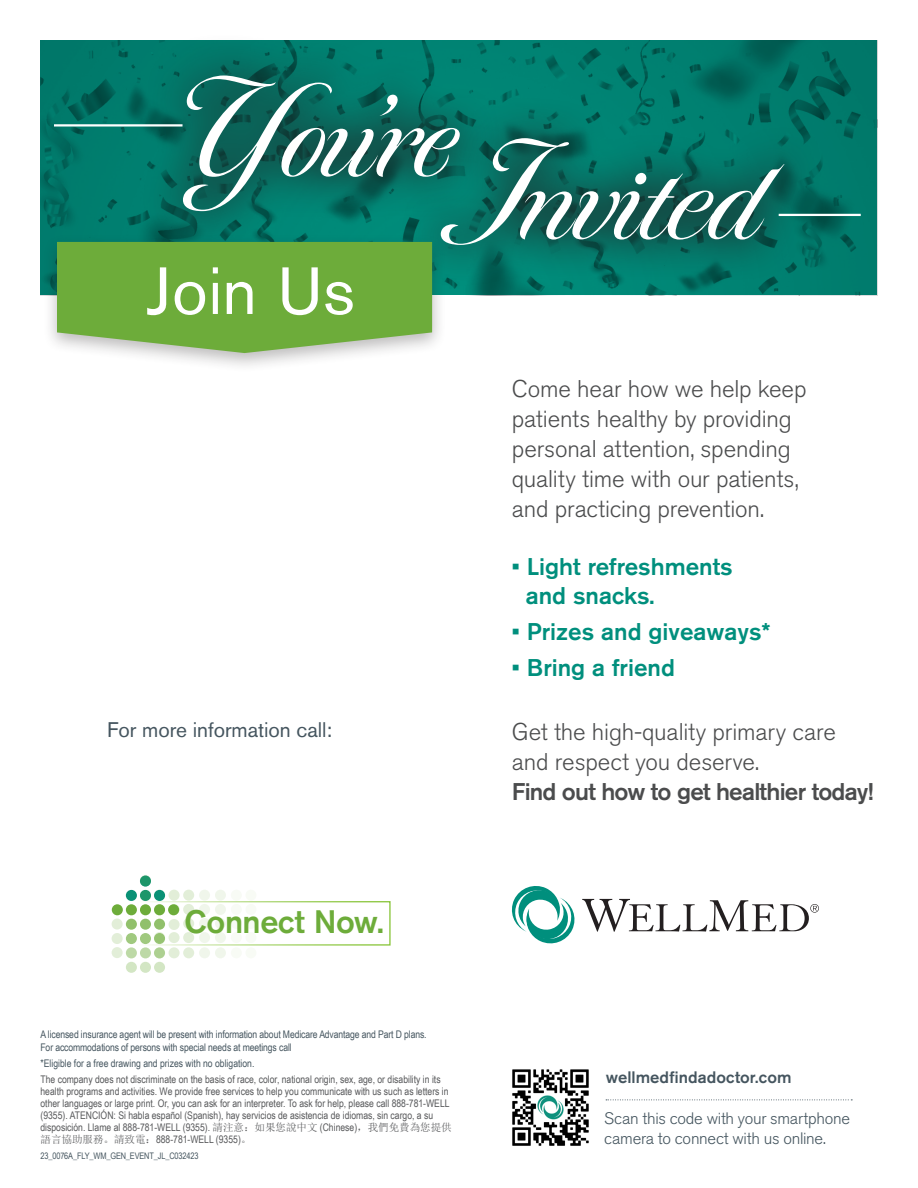
<style>
.page{position:relative;width:918px;height:1188px;background:#fff}
.page>*{position:absolute;margin:0;border:0;box-sizing:border-box;transform-origin:0 0}
.t1{font:66px "Akzidenz Grotesk Pro";letter-spacing:.01em;color:#fff}
.t2{font:500 32.25px "Akzidenz Grotesk Pro";letter-spacing:-.01em;color:#6dac3a}
.t3{font:300 24px/30px "Akzidenz Grotesk Pro";letter-spacing:-.005em;color:#4b4c4d}
.t4{font:500 24px "Akzidenz Grotesk Pro";color:#008f7d}
.t5{font:500 24px "Akzidenz Grotesk Pro";letter-spacing:-.035em;color:#4b4c4d}
.t6{font:21px "Akzidenz Grotesk Pro";color:#45555f}
.t7{font:300 16.5px/19.8px "Akzidenz Grotesk Pro";letter-spacing:-.015em;color:#45555f}
.t8{font:500 16.5px "Akzidenz Grotesk Pro";letter-spacing:.005em;color:#45555f}
.t9{font:10.5px/12.1px "Arial Narrow";color:#57585a}
.t10{font:10.5px/13.5px "Arial Narrow";letter-spacing:-.01em;color:#45555f}
.t11{font:9px "Arial Narrow";letter-spacing:-.015em;color:#45555f}
.s1{color:#45555f}
.s2{font-family:"N Sim Sun"}
</style>
<div class="page">
<svg style="left:40px;top:40px;width:838px;height:255px;background:#017769"></svg>
<img style="left:512px;top:1069px;width:77px;height:77px">
<svg style="left:606px;top:1100px;width:246px;height:1px"></svg>
<svg style="left:512px;top:886px;width:307px;height:57px"></svg>
<div style="left:137px;top:901px;width:254px;height:45px;border:1px solid #8bc63e"></div>
<div style="left:183px;top:904px;width:11px;height:11px;background:#e2eed8;border-radius:50%"></div>
<div style="left:199px;top:904px;width:11px;height:11px;background:#f0f6eb;border-radius:50%"></div>
<div style="left:215px;top:904px;width:11px;height:11px;background:#f0f6eb;border-radius:50%"></div>
<div style="left:231px;top:904px;width:11px;height:11px;background:#f8fbf5;border-radius:50%"></div>
<div style="left:245px;top:904px;width:11px;height:11px;background:#f8fbf5;border-radius:50%"></div>
<div style="left:169px;top:890px;width:11px;height:11px;background:#e2eed8;border-radius:50%"></div>
<div style="left:183px;top:890px;width:11px;height:11px;background:#e2eed8;border-radius:50%"></div>
<div style="left:199px;top:890px;width:11px;height:11px;background:#f0f6eb;border-radius:50%"></div>
<div style="left:215px;top:890px;width:11px;height:11px;background:#f0f6eb;border-radius:50%"></div>
<div style="left:231px;top:890px;width:11px;height:11px;background:#f8fbf5;border-radius:50%"></div>
<div style="left:245px;top:890px;width:11px;height:11px;background:#f8fbf5;border-radius:50%"></div>
<div style="left:183px;top:918px;width:11px;height:11px;background:#e2eed8;border-radius:50%"></div>
<div style="left:199px;top:918px;width:11px;height:11px;background:#f0f6eb;border-radius:50%"></div>
<div style="left:215px;top:918px;width:11px;height:11px;background:#f0f6eb;border-radius:50%"></div>
<div style="left:231px;top:918px;width:11px;height:11px;background:#f8fbf5;border-radius:50%"></div>
<div style="left:245px;top:918px;width:11px;height:11px;background:#f8fbf5;border-radius:50%"></div>
<div style="left:154px;top:932px;width:11px;height:11px;background:#d8e8cb;border-radius:50%"></div>
<div style="left:169px;top:932px;width:11px;height:11px;background:#e2eed8;border-radius:50%"></div>
<div style="left:169px;top:919px;width:11px;height:11px;background:#e2eed8;border-radius:50%"></div>
<div style="left:183px;top:932px;width:11px;height:11px;background:#e2eed8;border-radius:50%"></div>
<div style="left:199px;top:932px;width:11px;height:11px;background:#f0f6eb;border-radius:50%"></div>
<div style="left:215px;top:932px;width:11px;height:11px;background:#f0f6eb;border-radius:50%"></div>
<div style="left:231px;top:932px;width:11px;height:11px;background:#f8fbf5;border-radius:50%"></div>
<div style="left:245px;top:932px;width:11px;height:11px;background:#f8fbf5;border-radius:50%"></div>
<div style="left:169px;top:947px;width:11px;height:11px;background:#e2eed8;border-radius:50%"></div>
<div style="left:183px;top:947px;width:11px;height:11px;background:#e2eed8;border-radius:50%"></div>
<div style="left:199px;top:947px;width:11px;height:11px;background:#f0f6eb;border-radius:50%"></div>
<div style="left:215px;top:947px;width:11px;height:11px;background:#f0f6eb;border-radius:50%"></div>
<div style="left:231px;top:947px;width:11px;height:11px;background:#f8fbf5;border-radius:50%"></div>
<div style="left:245px;top:947px;width:11px;height:11px;background:#f8fbf5;border-radius:50%"></div>
<div style="left:126px;top:933px;width:11px;height:11px;background:#a0c97f;border-radius:50%"></div>
<div style="left:140px;top:933px;width:11px;height:11px;background:#a0c97f;border-radius:50%"></div>
<div style="left:154px;top:933px;width:11px;height:11px;background:#96c371;border-radius:50%"></div>
<div style="left:126px;top:919px;width:11px;height:11px;background:#91c06b;border-radius:50%"></div>
<div style="left:140px;top:919px;width:11px;height:11px;background:#91c06b;border-radius:50%"></div>
<div style="left:154px;top:919px;width:11px;height:11px;background:#91c06b;border-radius:50%"></div>
<div style="left:112px;top:904px;width:11px;height:11px;background:#6dac3a;border-radius:50%"></div>
<div style="left:126px;top:904px;width:11px;height:11px;background:#6dac3a;border-radius:50%"></div>
<div style="left:140px;top:904px;width:11px;height:11px;background:#6dac3a;border-radius:50%"></div>
<div style="left:154px;top:904px;width:11px;height:11px;background:#6dac3a;border-radius:50%"></div>
<div style="left:168px;top:904px;width:11px;height:11px;background:#6dac3a;border-radius:50%"></div>
<div style="left:112px;top:947px;width:11px;height:11px;background:#e2eed8;border-radius:50%"></div>
<div style="left:112px;top:933px;width:11px;height:11px;background:#e2eed8;border-radius:50%"></div>
<div style="left:112px;top:919px;width:11px;height:11px;background:#e2eed8;border-radius:50%"></div>
<div style="left:126px;top:962px;width:11px;height:11px;background:#d3e6c4;border-radius:50%"></div>
<div style="left:140px;top:962px;width:11px;height:11px;background:#d3e6c4;border-radius:50%"></div>
<div style="left:154px;top:962px;width:11px;height:11px;background:#d3e6c4;border-radius:50%"></div>
<div style="left:126px;top:947px;width:11px;height:11px;background:#bdd9a6;border-radius:50%"></div>
<div style="left:140px;top:947px;width:11px;height:11px;background:#bdd9a6;border-radius:50%"></div>
<div style="left:154px;top:947px;width:11px;height:11px;background:#add091;border-radius:50%"></div>
<div style="left:140px;top:876px;width:11px;height:11px;background:#4fae94;border-radius:50%"></div>
<div style="left:126px;top:890px;width:11px;height:11px;background:#0a9176;border-radius:50%"></div>
<div style="left:154px;top:890px;width:11px;height:11px;background:#0a9176;border-radius:50%"></div>
<div style="left:140px;top:890px;width:11px;height:11px;background:#1d966a;border-radius:50%"></div>
<div style="left:140px;top:875px;width:11px;height:11px;background:#1d966a;border-radius:50%"></div>
<div style="left:140px;top:32px;width:362px;height:222px;background:#231f20;opacity:.75"></div>
<div style="left:399px;top:95px;width:426px;height:193px;background:#231f20;opacity:.75"></div>
<hr style="left:779px;top:214px;width:82px;height:2px;background:#fff">
<hr style="left:54px;top:124px;width:129px;height:3px;background:#fff">
<div style="left:43px;top:234px;width:404px;height:139px;background:#231f20;opacity:.3"></div>
<svg style="left:57px;top:75px;width:728px;height:278px"></svg>
<p class="t1" style="left:147px;top:248px;width:210px">Join Us</p>
<p class="t6" style="left:107px;top:716px;width:227px">For more information call:</p>
<p class="t2" style="left:184px;top:901px;width:201px">Connect Now.</p>
<p class="t10" style="left:40px;top:1027px;width:388px">A licensed insurance agent will be present with information about Medicare Advantage and Part D plans.<br>For accommodations of persons with special needs at meetings call</p>
<p class="t9" style="left:40px;top:1055px;width:402px;line-height:16px"><span class="s1">*Eligible for a free drawing and prizes with no obligation.<br></span>The company does not discriminate on the basis of race, color, national origin, sex, age, or disability in its</p>
<p class="t9" style="left:40px;top:1085px;width:413px">health programs and activities. We provide free services to help you communicate with us such as letters in other languages or large print. Or, you can ask for an interpreter. To ask for help, please call 888-781-WELL (9355). ATENCIÓN: Si habla español (Spanish), hay servicios de asistencia de idiomas, sin cargo, a su disposición. Llame al 888-781-WELL (9355). <span class="s2">請注意：如果您說中文</span> (Chinese)<span class="s2">，我們免費為您提供語言協助服務。請致電：</span>888-781-WELL (9355)<span class="s2">。</span></p>
<p class="t11" style="left:40px;top:1150px;width:160px">23_0076A_FLY_WM_GEN_EVENT_JL_C032423</p>
<p class="t3" style="left:512px;top:374px;width:296px">Come hear how we help keep patients healthy by providing personal attention, spending quality time with our patients, and practicing prevention.</p>
<p class="t4" style="left:512px;top:551px;width:222px">• Light refreshments</p>
<p class="t4" style="left:526px;top:580px;width:130px">and snacks.</p>
<p class="t4" style="left:512px;top:616px;width:260px">• Prizes and giveaways*</p>
<p class="t4" style="left:512px;top:652px;width:165px">• Bring a friend</p>
<p class="t3" style="left:512px;top:717px;width:325px">Get the high-quality primary care and respect you deserve.</p>
<p class="t5" style="left:512px;top:776px;width:363px">Find out how to get healthier today!</p>
<p class="t8" style="left:606px;top:1067px;width:187px">wellmedfindadoctor.com</p>
<p class="t7" style="left:604px;top:1108px;width:247px">Scan this code with your smartphone camera to connect with us online.</p>
</div>
